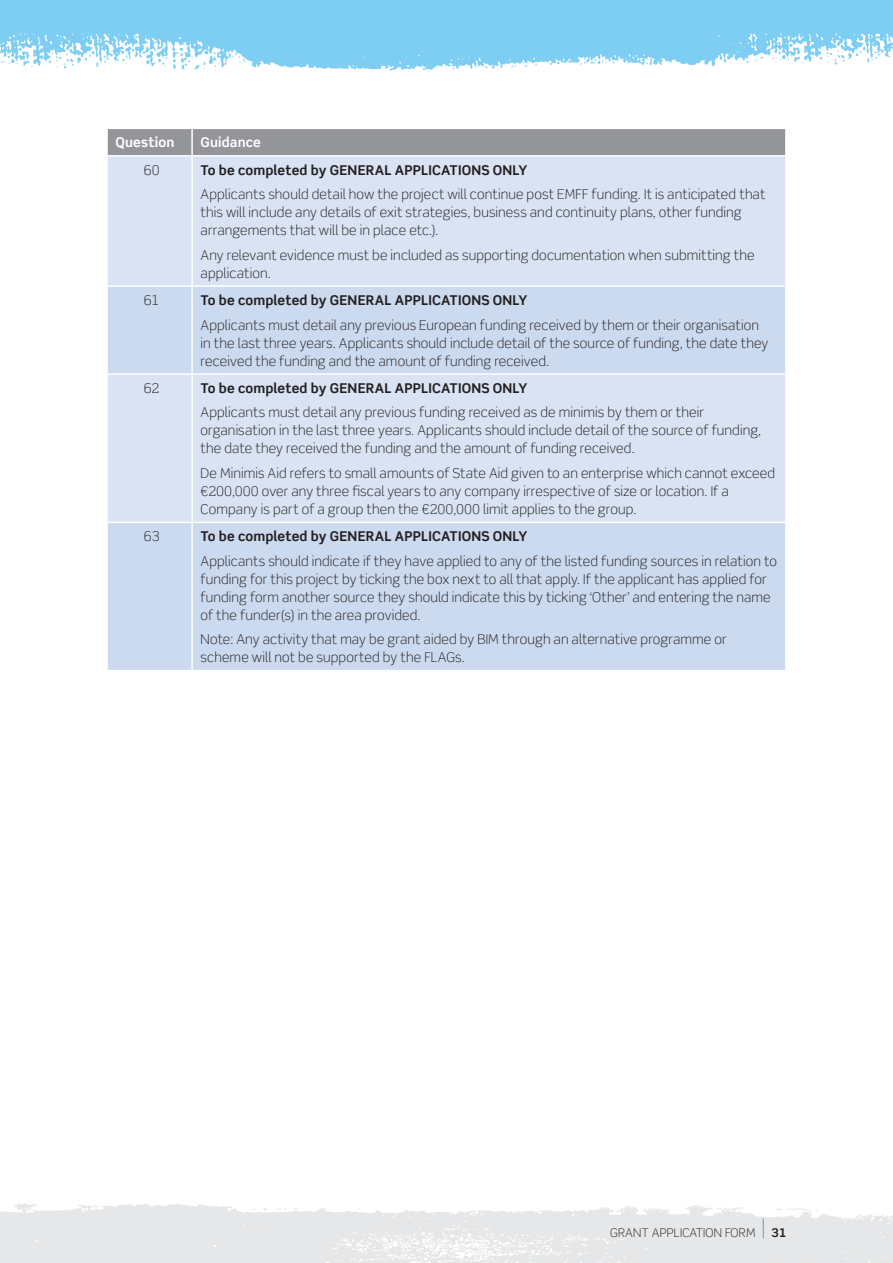
<style>
.page{position:relative;width:893px;height:1263px;background:#fff}
.page>*{position:absolute;margin:0;border:0;box-sizing:border-box;transform-origin:0 0}
.t1{font:300 13.5px/18px "Scene Pro";letter-spacing:.01em;color:#231f20}
.t2{font:700 13.5px "Scene Pro";letter-spacing:.01em;color:#231f20}
.t3{font:700 13.5px "Scene Pro";letter-spacing:.01em;color:#fff}
.t4{font:300 12px "Scene Pro";letter-spacing:.02em;color:#231f20}
.s1{font-size:24px;color:#0079ad}
.s2{font-weight:700}
</style>
<div class="page">
<img style="left:0;top:1203px;width:893px;height:60px">
<img style="left:0;top:0;width:893px;height:71px">
<div style="left:108px;top:129px;width:677px;height:26px;background:#939598"></div>
<div style="left:108px;top:157px;width:677px;height:128px;background:#d9e3f3"></div>
<svg style="left:108px;top:287px;width:677px;height:383px;background:#d1ddf0"></svg>
<hr style="left:191px;top:129px;width:2px;height:26px;background:#fff">
<hr style="left:191px;top:157px;width:2px;height:128px;background:#fff">
<hr style="left:191px;top:287px;width:2px;height:86px;background:#fff">
<hr style="left:106px;top:373px;width:86px;height:2px;background:#fff">
<hr style="left:192px;top:373px;width:595px;height:2px;background:#fff">
<hr style="left:191px;top:375px;width:2px;height:147px;background:#fff">
<hr style="left:106px;top:522px;width:86px;height:1px;background:#fff">
<hr style="left:192px;top:522px;width:595px;height:1px;background:#fff">
<hr style="left:191px;top:523px;width:2px;height:147px;background:#fff">
<p class="t3" style="left:116px;top:134px;width:60px">Question</p>
<p class="t3" style="left:201px;top:134px;width:62px">Guidance</p>
<p class="t1" style="left:144px;top:161px;width:17px">60</p>
<p class="t2" style="left:201px;top:162px;width:328px">To be completed by GENERAL APPLICATIONS ONLY</p>
<p class="t1" style="left:201px;top:185px;width:566px">Applicants should detail how the project will continue post EMFF funding. It is anticipated that this will include any details of exit strategies, business and continuity plans, other funding arrangements that will be in place etc.).</p>
<p class="t1" style="left:201px;top:246px;width:555px">Any relevant evidence must be included as supporting documentation when submitting the application.</p>
<p class="t1" style="left:144px;top:291px;width:17px">61</p>
<p class="t2" style="left:201px;top:292px;width:328px">To be completed by GENERAL APPLICATIONS ONLY</p>
<p class="t1" style="left:201px;top:316px;width:569px">Applicants must detail any previous European funding received by them or their organisation in the last three years. Applicants should include detail of the source of funding, the date they received the funding and the amount of funding received.</p>
<p class="t1" style="left:144px;top:379px;width:17px">62</p>
<p class="t2" style="left:201px;top:380px;width:328px">To be completed by GENERAL APPLICATIONS ONLY</p>
<p class="t1" style="left:201px;top:404px;width:562px">Applicants must detail any previous funding received as de minimis by them or their organisation in the last three years. Applicants should include detail of the source of funding, the date they received the funding and the amount of funding received.</p>
<p class="t1" style="left:201px;top:464px;width:576px">De Minimis Aid refers to small amounts of State Aid given to an enterprise which cannot exceed €200,000 over any three fiscal years to any company irrespective of size or location. If a<br>Company is part of a group then the €200,000 limit applies to the group.</p>
<p class="t1" style="left:144px;top:528px;width:17px">63</p>
<p class="t2" style="left:201px;top:528px;width:328px">To be completed by GENERAL APPLICATIONS ONLY</p>
<p class="t1" style="left:201px;top:552px;width:578px">Applicants should indicate if they have applied to any of the listed funding sources in relation to funding for this project by ticking the box next to all that apply. If the applicant has applied for funding form another source they should indicate this by ticking ‘Other’ and entering the name of the funder(s) in the area provided.</p>
<p class="t1" style="left:201px;top:630px;width:527px">Note: Any activity that may be grant aided by BIM through an alternative programme or scheme will not be supported by the FLAGs.</p>
<p class="t4" style="left:610px;top:1226px;width:178px">GRANT APPLICATION FORM <span class="s1">|</span> <span class="s2">31</span></p>
</div>
